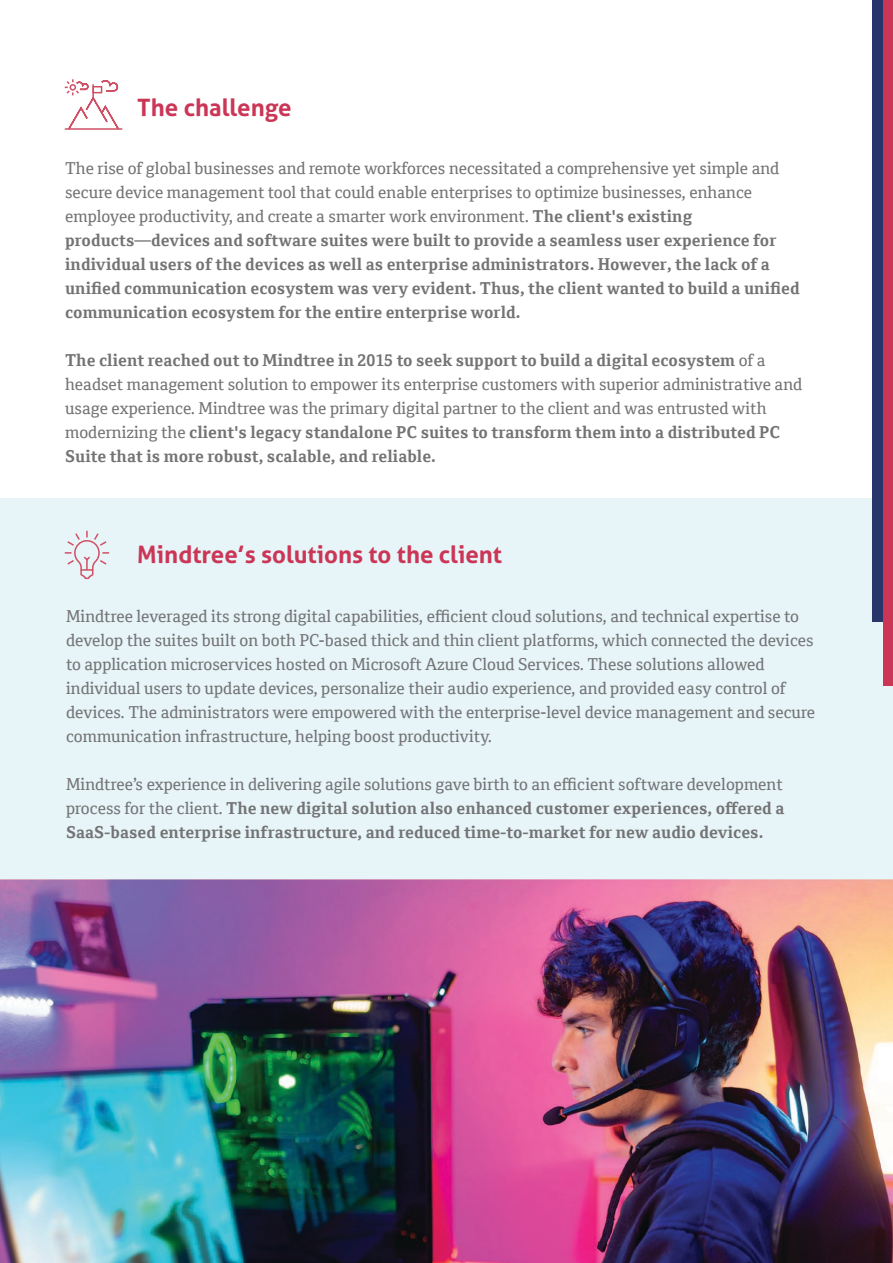
<style>
.page{position:relative;width:893px;height:1263px;background:#fff}
.page>*{position:absolute;margin:0;border:0;box-sizing:border-box;transform-origin:0 0}
.t1{font:700 24px "Aller Typo";color:#cb3657}
.t2{font:16.5px/24px "Cordale";color:#737374}
.t3{font:700 16.5px/24px "Cordale";color:#737374;text-align:justify}
.s1{font-weight:400}
.s2{font-weight:700}
</style>
<div class="page">
<div style="left:0;top:498px;width:893px;height:387px;background:#e7f5f8"></div>
<div style="left:883px;top:0;width:10px;height:685px;background:#cb3657"></div>
<div style="left:873px;top:0;width:10px;height:621px;background:#27356b"></div>
<svg style="left:65px;top:531px;width:44px;height:49px"></svg>
<hr style="left:65px;top:128px;width:57px;height:2px;background:#cf5065">
<svg style="left:65px;top:79px;width:55px;height:51px"></svg>
<img style="left:0;top:879px;width:893px;height:384px">
<h1 class="t1" style="left:137px;top:92px;width:156px">The challenge</h1>
<p class="t3" style="left:65px;top:157px;width:736px;text-align:left"><span class="s1">The rise of global businesses and remote workforces necessitated a comprehensive yet simple and secure device management tool that could enable enterprises to optimize businesses, enhance employee productivity, and create a smarter work environment.</span> The client's existing products—devices and software suites were built to provide a seamless user experience for individual users of the devices as well as enterprise administrators. However, the lack of a unified communication ecosystem was very evident. Thus, the client wanted to build a unified communication ecosystem for the entire enterprise world.</p>
<p class="t2" style="left:65px;top:349px;width:739px"><span class="s2">The client reached out to Mindtree in 2015 to seek support to build a digital ecosystem</span> of a headset management solution to empower its enterprise customers with superior administrative and usage experience. Mindtree was the primary digital partner to the client and was entrusted with modernizing the <span class="s2">client's legacy standalone PC suites to transform them into a distributed PC Suite that is more robust, scalable, and reliable.</span></p>
<h1 class="t1" style="left:137px;top:540px;width:366px">Mindtree’s solutions to the client</h1>
<p class="t2" style="left:66px;top:604px;width:751px">Mindtree leveraged its strong digital capabilities, efficient cloud solutions, and technical expertise to develop the suites built on both PC-based thick and thin client platforms, which connected the devices to application microservices hosted on Microsoft Azure Cloud Services. These solutions allowed individual users to update devices, personalize their audio experience, and provided easy control of devices. The administrators were empowered with the enterprise-level device management and secure communication infrastructure, helping boost productivity.</p>
<p class="t3" style="left:66px;top:772px;width:720px"><span class="s1">Mindtree’s experience in delivering agile solutions gave birth to an efficient software development process for the client.</span> The new digital solution also enhanced customer experiences, offered a SaaS-based enterprise infrastructure, and reduced time-to-market for new audio devices.</p>
</div>
